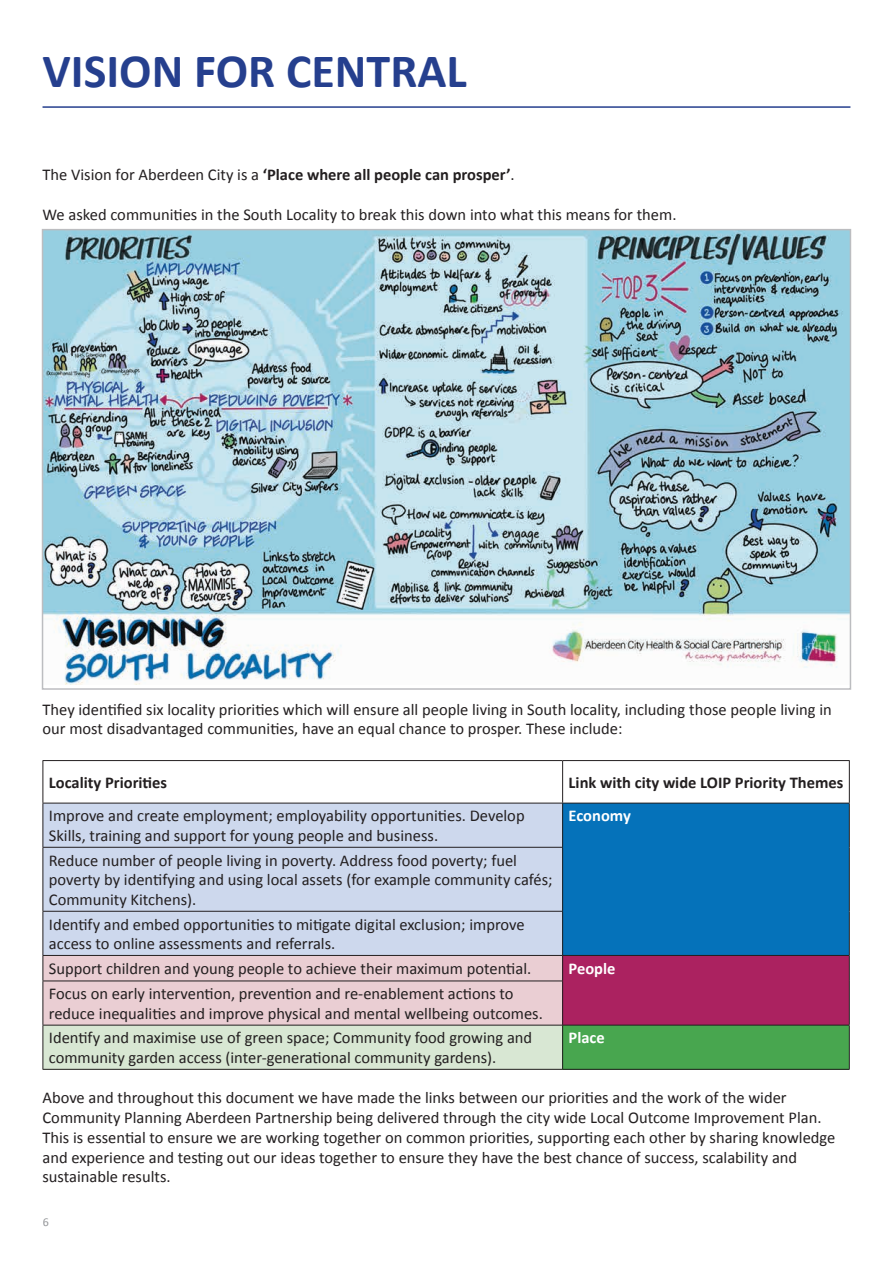
<style>
.page{position:relative;width:893px;height:1263px;background:#fff}
.page>*{position:absolute;margin:0;border:0;box-sizing:border-box;transform-origin:0 0}
.t1{font:700 48px "Calibri";color:#253f8e}
.t2{font:16.5px/19.8px "Calibri";color:#231f20}
.t3{font:700 16.5px "Calibri";color:#231f20}
.t4{font:700 16.5px "Calibri";color:#fff}
.t5{font:12px "Calibri";color:#939598}
.s1{font-weight:400}
</style>
<div class="page">
<div style="left:44px;top:804px;width:518px;height:151px;background:#cdd8ed"></div>
<div style="left:563px;top:803px;width:286px;height:152px;background:#0572ba"></div>
<div style="left:563px;top:955px;width:286px;height:70px;background:#ab2260"></div>
<div style="left:43px;top:1025px;width:520px;height:44px;background:#d8e7d3"></div>
<div style="left:563px;top:1025px;width:286px;height:44px;background:#48a64f"></div>
<hr style="left:43px;top:760px;width:520px;height:1px;background:#231f20">
<hr style="left:43px;top:761px;width:1px;height:42px;background:#231f20">
<hr style="left:563px;top:760px;width:287px;height:1px;background:#231f20">
<hr style="left:562px;top:761px;width:1px;height:42px;background:#231f20">
<hr style="left:849px;top:761px;width:1px;height:42px;background:#231f20">
<hr style="left:43px;top:803px;width:520px;height:1px;background:#231f20">
<hr style="left:43px;top:803px;width:1px;height:44px;background:#231f20">
<hr style="left:563px;top:803px;width:287px;height:1px;background:#231f20">
<hr style="left:562px;top:803px;width:1px;height:44px;background:#231f20">
<hr style="left:849px;top:803px;width:1px;height:44px;background:#231f20">
<hr style="left:43px;top:847px;width:520px;height:1px;background:#231f20">
<hr style="left:43px;top:848px;width:1px;height:63px;background:#231f20">
<hr style="left:562px;top:848px;width:1px;height:63px;background:#231f20">
<hr style="left:849px;top:847px;width:1px;height:64px;background:#231f20">
<hr style="left:43px;top:911px;width:520px;height:1px;background:#231f20">
<hr style="left:43px;top:912px;width:1px;height:43px;background:#231f20">
<hr style="left:562px;top:912px;width:1px;height:43px;background:#231f20">
<hr style="left:849px;top:911px;width:1px;height:44px;background:#231f20">
<hr style="left:563px;top:955px;width:287px;height:1px;background:#231f20">
<div style="left:43px;top:955px;width:520px;height:70px;background:#eaced3"></div>
<svg style="left:849px;top:956px;width:1px;height:25px"></svg>
<hr style="left:43px;top:980px;width:520px;height:1px;background:#231f20">
<hr style="left:43px;top:981px;width:1px;height:44px;background:#231f20">
<hr style="left:562px;top:981px;width:1px;height:44px;background:#231f20">
<hr style="left:849px;top:981px;width:1px;height:44px;background:#231f20">
<hr style="left:43px;top:1025px;width:520px;height:1px;background:#231f20">
<hr style="left:43px;top:1025px;width:1px;height:44px;background:#231f20">
<hr style="left:563px;top:1025px;width:287px;height:1px;background:#231f20">
<hr style="left:562px;top:1025px;width:1px;height:44px;background:#231f20">
<hr style="left:849px;top:1025px;width:1px;height:44px;background:#231f20">
<hr style="left:43px;top:1069px;width:520px;height:1px;background:#231f20">
<hr style="left:563px;top:1069px;width:287px;height:1px;background:#231f20">
<hr style="left:43px;top:106px;width:807px;height:2px;background:#253f8e">
<img style="left:45px;top:232px;width:803px;height:452px">
<div style="left:42px;top:229px;width:809px;height:461px;border:2px solid #bcbdc0"></div>
<h1 class="t1" style="left:43px;top:40px;width:426px">VISION FOR CENTRAL</h1>
<p class="t3" style="left:43px;top:164px;width:474px"><span class="s1">The Vision for Aberdeen City is a</span> ‘Place where all people can prosper’<span class="s1">.</span></p>
<p class="t2" style="left:43px;top:204px;width:635px">We asked communities in the South Locality to break this down into what this means for them.</p>
<p class="t2" style="left:43px;top:699px;width:791px">They identified six locality priorities which will ensure all people living in South locality, including those people living in our most disadvantaged communities, have an equal chance to prosper. These include:</p>
<p class="t3" style="left:49px;top:772px;width:120px">Locality Priorities</p>
<p class="t3" style="left:569px;top:772px;width:276px">Link with city wide LOIP Priority Themes</p>
<p class="t2" style="left:49px;top:806px;width:477px">Improve and create employment; employability opportunities. Develop<br>Skills, training and support for young people and business.</p>
<p class="t4" style="left:569px;top:805px;width:64px">Economy</p>
<p class="t2" style="left:49px;top:850px;width:505px">Reduce number of people living in poverty. Address food poverty; fuel poverty by identifying and using local assets (for example community cafés;<br>Community Kitchens).</p>
<p class="t2" style="left:49px;top:914px;width:477px">Identify and embed opportunities to mitigate digital exclusion; improve access to online assessments and referrals.</p>
<p class="t2" style="left:49px;top:958px;width:484px">Support children and young people to achieve their maximum potential.</p>
<p class="t4" style="left:569px;top:958px;width:48px">People</p>
<p class="t2" style="left:49px;top:984px;width:495px">Focus on early intervention, prevention and re-enablement actions to reduce inequalities and improve physical and mental wellbeing outcomes.</p>
<p class="t2" style="left:49px;top:1028px;width:485px">Identify and maximise use of green space; Community food growing and community garden access (inter-generational community gardens).</p>
<p class="t4" style="left:569px;top:1027px;width:38px">Place</p>
<p class="t2" style="left:43px;top:1088px;width:794px">Above and throughout this document we have made the links between our priorities and the work of the wider Community Planning Aberdeen Partnership being delivered through the city wide Local Outcome Improvement Plan.<br>This is essential to ensure we are working together on common priorities, supporting each other by sharing knowledge and experience and testing out our ideas together to ensure they have the best chance of success, scalability and sustainable results.</p>
<p class="t5" style="left:43px;top:1215px;width:8px">6</p>
</div>
